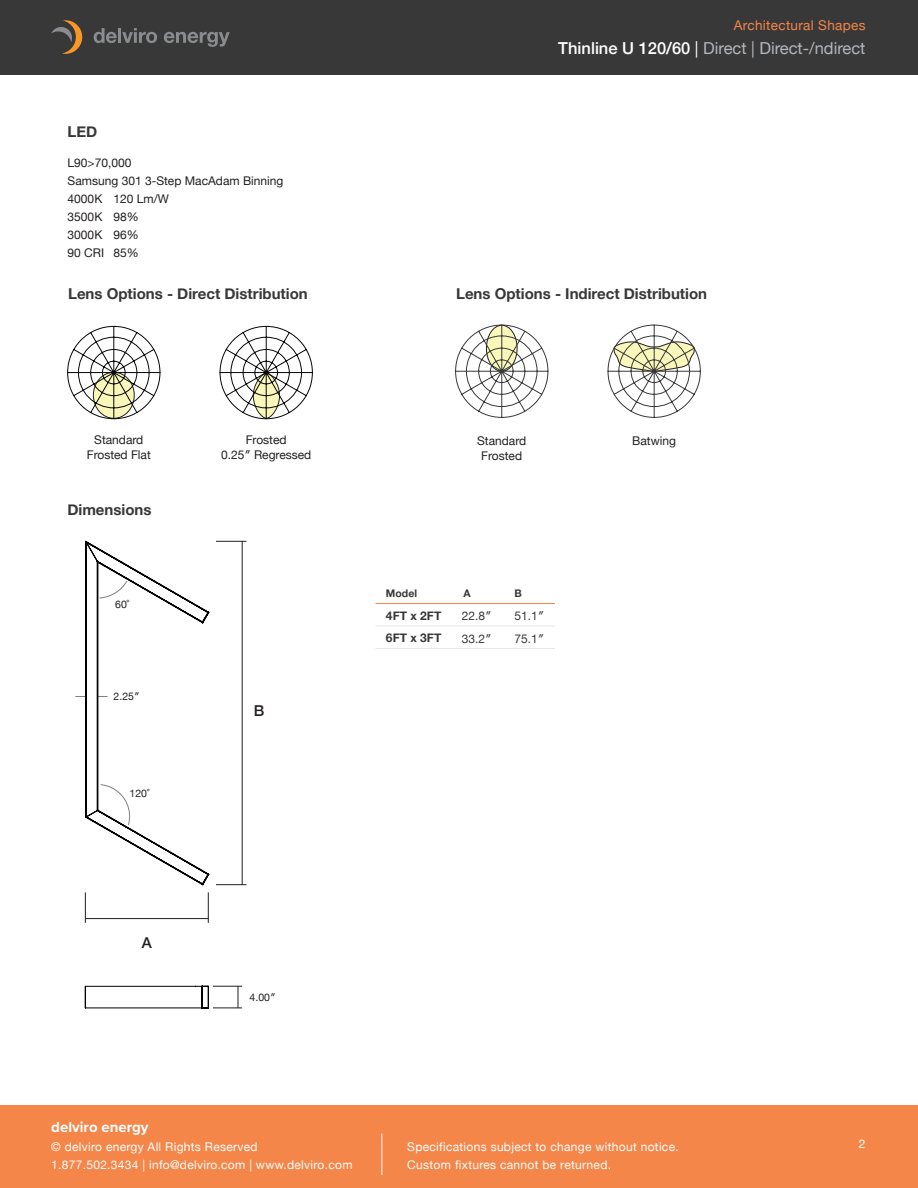
<style>
.page{position:relative;width:918px;height:1188px;background:#fff}
.page>*{position:absolute;margin:0;border:0;box-sizing:border-box;transform-origin:0 0}
.t1{font:16.5px "Helvetica Neue";color:#b2b7bb}
.t2{font:700 15px "Helvetica Neue";color:#383839}
.t3{font:700 15px "Proxima Nova";color:#fff}
.t4{font:500 15px "Helvetica Neue";color:#231f20}
.t5{font:13.5px "Helvetica Neue";letter-spacing:.025em;color:#f58649}
.t6{font:12px/18px "Helvetica Neue";letter-spacing:.025em;color:#fff}
.t7{font:12px "Helvetica Neue";color:#231f20}
.t8{font:12px "Helvetica Neue";color:#383839}
.t9{font:700 12px "Helvetica Neue";color:#383839}
.t10{font:10.5px "Helvetica Neue";color:#231f20}
.t11{font:700 10.5px "Helvetica Neue";color:#383839}
.s1{font-weight:500;color:#fff}
.s2{color:#fff}
</style>
<div class="page">
<div style="left:0;top:1106px;width:918px;height:82px;background:#f58649"></div>
<div style="left:0;top:0;width:918px;height:75px;background:#383839"></div>
<hr style="left:382px;top:1134px;width:1px;height:41px;background:#fff">
<svg style="left:51px;top:20px;width:32px;height:34px"></svg>
<svg style="left:94px;top:28px;width:63px;height:15px"></svg>
<svg style="left:164px;top:32px;width:66px;height:15px"></svg>
<svg style="left:67px;top:326px;width:94px;height:93px"></svg>
<svg style="left:219px;top:326px;width:94px;height:93px"></svg>
<svg style="left:455px;top:324px;width:94px;height:94px"></svg>
<svg style="left:607px;top:324px;width:94px;height:94px"></svg>
<hr style="left:375px;top:626px;width:78px;height:1px;background:#e6e7e9">
<hr style="left:453px;top:626px;width:51px;height:1px;background:#e6e7e9">
<hr style="left:504px;top:626px;width:51px;height:1px;background:#e6e7e9">
<hr style="left:375px;top:648px;width:78px;height:1px;background:#e6e7e9">
<hr style="left:453px;top:648px;width:51px;height:1px;background:#e6e7e9">
<hr style="left:504px;top:648px;width:51px;height:1px;background:#e6e7e9">
<hr style="left:375px;top:603px;width:78px;height:1px;background:#f58649">
<hr style="left:453px;top:603px;width:51px;height:1px;background:#f58649">
<hr style="left:504px;top:603px;width:51px;height:1px;background:#f58649">
<hr style="left:216px;top:884px;width:30px;height:1px;background:#231f20">
<hr style="left:216px;top:541px;width:30px;height:1px;background:#231f20">
<hr style="left:242px;top:541px;width:1px;height:344px;background:#231f20">
<hr style="left:85px;top:892px;width:1px;height:31px;background:#231f20">
<hr style="left:208px;top:892px;width:1px;height:31px;background:#231f20">
<hr style="left:85px;top:918px;width:123px;height:1px;background:#231f20">
<hr style="left:85px;top:986px;width:117px;height:1px;background:#000">
<svg style="left:85px;top:987px;width:1px;height:21px"></svg>
<hr style="left:85px;top:1008px;width:117px;height:1px;background:#000">
<svg style="left:202px;top:986px;width:40px;height:23px"></svg>
<svg style="left:76px;top:541px;width:133px;height:344px"></svg>
<p class="t2" style="left:68px;top:120px;width:31px">LED</p>
<p class="t7" style="left:68px;top:154px;width:65px">L90&gt;70,000</p>
<p class="t7" style="left:68px;top:172px;width:217px">Samsung 301 3-Step MacAdam Binning</p>
<p class="t7" style="left:68px;top:190px;width:36px">4000K</p>
<p class="t7" style="left:113px;top:190px;width:57px">120 Lm/W</p>
<p class="t7" style="left:68px;top:208px;width:36px">3500K</p>
<p class="t7" style="left:113px;top:208px;width:27px">98%</p>
<p class="t7" style="left:68px;top:226px;width:36px">3000K</p>
<p class="t7" style="left:113px;top:226px;width:27px">96%</p>
<p class="t7" style="left:68px;top:244px;width:38px">90 CRI</p>
<p class="t7" style="left:113px;top:244px;width:27px">85%</p>
<p class="t2" style="left:68px;top:282px;width:241px">Lens Options - Direct Distribution</p>
<p class="t7" style="left:94px;top:431px;width:51px">Standard</p>
<p class="t7" style="left:87px;top:446px;width:66px">Frosted Flat</p>
<p class="t2" style="left:67px;top:498px;width:86px">Dimensions</p>
<p class="t10" style="left:115px;top:597px;width:16px">60˚</p>
<p class="t10" style="left:114px;top:689px;width:27px">2.25″</p>
<p class="t10" style="left:130px;top:786px;width:21px">120˚</p>
<p class="t4" style="left:142px;top:931px;width:12px">A</p>
<p class="t7" style="left:246px;top:431px;width:42px">Frosted</p>
<p class="t7" style="left:221px;top:446px;width:92px">0.25″ Regressed</p>
<p class="t4" style="left:254px;top:699px;width:12px">B</p>
<p class="t10" style="left:250px;top:990px;width:27px">4.00″</p>
<p class="t5" style="left:734px;top:15px;width:133px">Architectural Shapes</p>
<h1 class="t1" style="left:558px;top:36px;width:309px"><span class="s1">Thinline U 120/60</span> <span class="s2">|</span> Direct | Direct-/ndirect</h1>
<p class="t2" style="left:456px;top:282px;width:253px">Lens Options - Indirect Distribution</p>
<p class="t7" style="left:477px;top:432px;width:51px">Standard</p>
<p class="t7" style="left:481px;top:447px;width:42px">Frosted</p>
<p class="t11" style="left:386px;top:585px;width:33px">Model</p>
<p class="t11" style="left:463px;top:585px;width:9px">A</p>
<p class="t11" style="left:514px;top:585px;width:9px">B</p>
<p class="t9" style="left:386px;top:606px;width:57px">4FT x 2FT</p>
<p class="t8" style="left:462px;top:608px;width:31px">22.8″</p>
<p class="t8" style="left:514px;top:608px;width:31px">51.1″</p>
<p class="t9" style="left:386px;top:629px;width:57px">6FT x 3FT</p>
<p class="t8" style="left:462px;top:630px;width:31px">33.2″</p>
<p class="t8" style="left:514px;top:630px;width:31px">75.1″</p>
<p class="t7" style="left:632px;top:432px;width:45px">Batwing</p>
<p class="t3" style="left:51px;top:1116px;width:99px">delviro energy</p>
<p class="t6" style="left:51px;top:1138px;width:303px">© delviro energy All Rights Reserved<br>1.877.502.3434 | info@delviro.com | www.delviro.com</p>
<p class="t6" style="left:407px;top:1138px;width:273px">Specifications subject to change without notice.<br>Custom fixtures cannot be returned.</p>
<p class="t6" style="left:859px;top:1135px;width:8px">2</p>
</div>
